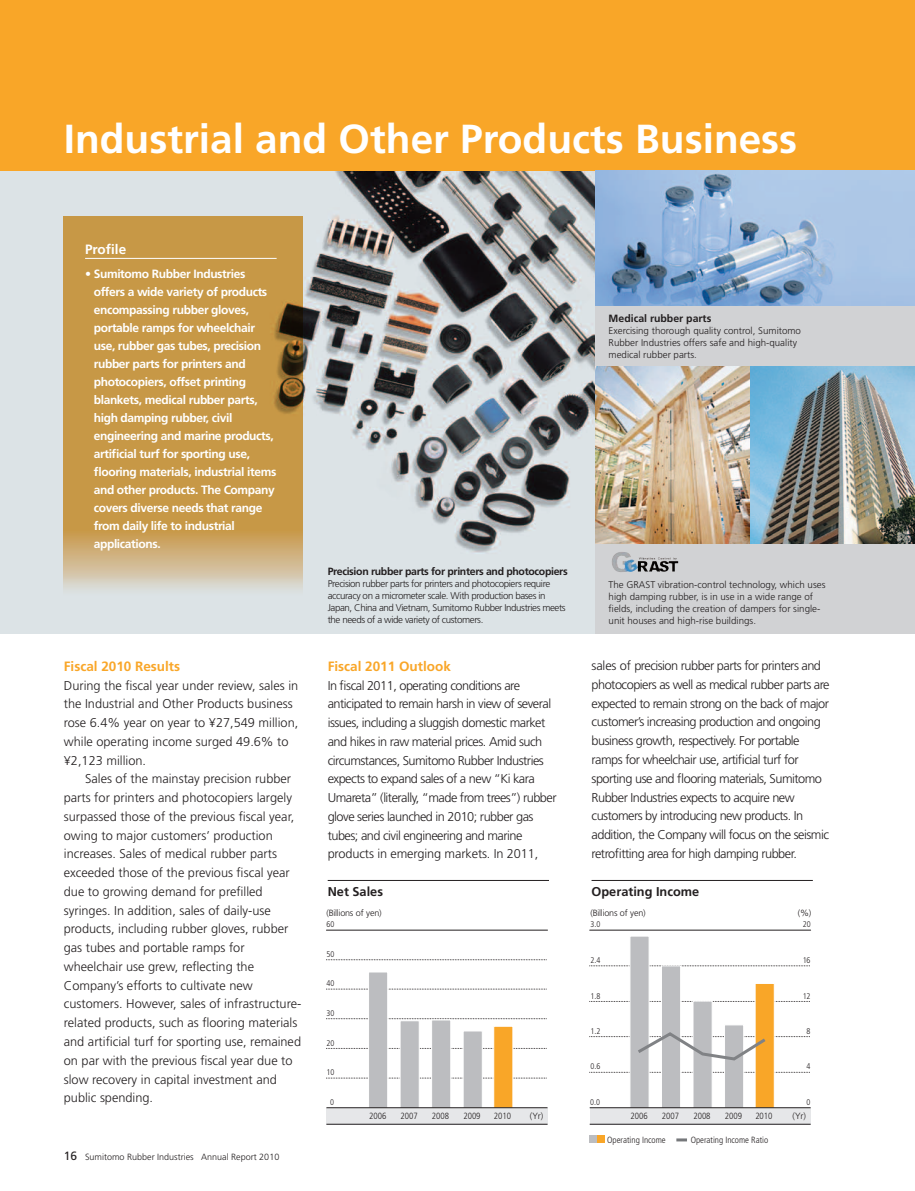
<style>
.page{position:relative;width:915px;height:1191px;background:#fff}
.page>*{position:absolute;margin:0;border:0;box-sizing:border-box;transform-origin:0 0}
.t1{font:700 40.5px "Frutiger";color:#fff}
.t2{font:700 13.5px "Frutiger";color:#f9a628}
.t3{font:700 13.5px "Frutiger";color:#fff}
.t4{font:300 12.75px/18.8px "Frutiger";letter-spacing:-.04em;color:#231f20}
.t5{font:300 12.75px/18.8px "Frutiger";color:#231f20}
.t6{font:700 12.75px "Frutiger";color:#231f20}
.t7{font:700 12px/18px "Frutiger";letter-spacing:-.03em;color:#fff}
.t8{font:700 10.5px "Frutiger";letter-spacing:-.03em;color:#231f20}
.t9{font:700 10.5px "Frutiger";color:#231f20}
.t10{font:300 9.75px/12px "Frutiger";color:#231f20}
.t11{font:300 9.75px/12px "Frutiger";letter-spacing:-.04em;color:#231f20}
.t12{font:300 condensed 9px "Frutiger";color:#231f20}
.t13{font:300 9px "Frutiger";color:#231f20}
.t14{font:300 9px "Frutiger";letter-spacing:-.025em;color:#231f20}
.t15{font:300 condensed 8.25px "Frutiger";color:#231f20}
.s1{font-weight:400;font-size:12px}
</style>
<div class="page">
<img style="left:0;top:170px;width:595px;height:464px">
<div style="left:0;top:0;width:914px;height:170px;background:#f9a628"></div>
<img style="left:595px;top:170px;width:319px;height:136px">
<img style="left:595px;top:366px;width:319px;height:178px">
<hr style="left:326px;top:930px;width:221px;height:1px;background:#231f20">
<svg style="left:326px;top:959px;width:221px;height:1px"></svg>
<svg style="left:326px;top:988px;width:221px;height:1px"></svg>
<svg style="left:326px;top:1048px;width:221px;height:1px"></svg>
<svg style="left:326px;top:1077px;width:221px;height:1px"></svg>
<svg style="left:326px;top:1018px;width:221px;height:1px"></svg>
<div style="left:326px;top:1107px;width:221px;height:17px;background:#e6e7e9"></div>
<div style="left:368px;top:971px;width:20px;height:137px;background:#bcbdc0;border:1px solid #fff"></div>
<div style="left:400px;top:1020px;width:19px;height:88px;background:#bcbdc0;border:1px solid #fff"></div>
<div style="left:431px;top:1019px;width:20px;height:89px;background:#bcbdc0;border:1px solid #fff"></div>
<div style="left:463px;top:1030px;width:19px;height:78px;background:#bcbdc0;border:1px solid #fff"></div>
<div style="left:493px;top:1026px;width:20px;height:82px;background:#f9a628;border:1px solid #fff"></div>
<hr style="left:326px;top:1107px;width:221px;height:1px;background:#231f20">
<hr style="left:326px;top:1124px;width:221px;height:1px;background:#231f20">
<hr style="left:589px;top:930px;width:221px;height:1px;background:#231f20">
<svg style="left:589px;top:965px;width:221px;height:1px"></svg>
<svg style="left:589px;top:1001px;width:221px;height:1px"></svg>
<svg style="left:589px;top:1072px;width:221px;height:1px"></svg>
<div style="left:589px;top:1107px;width:221px;height:17px;background:#e6e7e9"></div>
<div style="left:629px;top:936px;width:20px;height:172px;background:#bcbdc0;border:1px solid #fff"></div>
<div style="left:661px;top:965px;width:19px;height:143px;background:#bcbdc0;border:1px solid #fff"></div>
<div style="left:692px;top:1001px;width:20px;height:107px;background:#bcbdc0;border:1px solid #fff"></div>
<div style="left:724px;top:1024px;width:19px;height:84px;background:#bcbdc0;border:1px solid #fff"></div>
<div style="left:754px;top:983px;width:20px;height:125px;background:#f9a628;border:1px solid #fff"></div>
<svg style="left:589px;top:1030px;width:221px;height:32px"></svg>
<hr style="left:589px;top:1107px;width:221px;height:1px;background:#231f20">
<hr style="left:589px;top:1124px;width:221px;height:1px;background:#231f20">
<div style="left:597px;top:1135px;width:8px;height:7px;background:#f9a628"></div>
<div style="left:589px;top:1135px;width:8px;height:7px;background:#bcbdc0"></div>
<svg style="left:676px;top:1138px;width:10px;height:3px"></svg>
<svg style="left:64px;top:217px;width:238px;height:391px;background:#c69d57"></svg>
<div style="left:595px;top:306px;width:319px;height:60px;background:#d1d2d4"></div>
<div style="left:595px;top:544px;width:319px;height:90px;background:#d1d2d4"></div>
<img style="left:612px;top:552px;width:62px;height:20px">
<hr style="left:85px;top:258px;width:191px;height:1px;background:#fff">
<hr style="left:327px;top:880px;width:222px;height:1px;background:#231f20">
<hr style="left:591px;top:880px;width:221px;height:1px;background:#231f20">
<h1 class="t1" style="left:64px;top:116px;width:734px">Industrial and Other Products Business</h1>
<p class="t3" style="left:85px;top:241px;width:43px">Profile</p>
<p class="t7" style="left:94px;top:265px;width:184px;text-indent:-9px">• Sumitomo Rubber Industries offers a wide variety of products encompassing rubber gloves, portable ramps for wheelchair use, rubber gas tubes, precision rubber parts for printers and photocopiers, offset printing blankets, medical rubber parts, high damping rubber, civil engineering and marine products, artificial turf for sporting use, flooring materials, industrial items and other products. The Company covers diverse needs that range from daily life to industrial applications.</p>
<p class="t2" style="left:64px;top:658px;width:118px">Fiscal 2010 Results</p>
<p class="t5" style="left:64px;top:675px;width:236px">During the fiscal year under review, sales in the Industrial and Other Products business rose 6.4% year on year to ¥27,549 million, while operating income surged 49.6% to ¥2,123 million.</p>
<p class="t5" style="left:64px;top:769px;width:239px;text-indent:21px">Sales of the mainstay precision rubber parts for printers and photocopiers largely surpassed those of the previous fiscal year, owing to major customers’ production increases. Sales of medical rubber parts exceeded those of the previous fiscal year due to growing demand for prefilled syringes. In addition, sales of daily-use products, including rubber gloves, rubber gas tubes and portable ramps for wheelchair use grew, reflecting the Company’s efforts to cultivate new customers. However, sales of infrastructure&shy;related products, such as flooring materials and artificial turf for sporting use, remained on par with the previous fiscal year due to slow recovery in capital investment and public spending.</p>
<p class="t13" style="left:64px;top:1152px;width:217px"><span class="s1">16</span> Sumitomo Rubber Industries Annual Report 2010</p>
<p class="t9" style="left:608px;top:312px;width:104px">Medical rubber parts</p>
<p class="t10" style="left:608px;top:324px;width:194px">Exercising thorough quality control, Sumitomo<br>Rubber Industries offers safe and high-quality medical rubber parts.</p>
<p class="t8" style="left:327px;top:565px;width:241px">Precision rubber parts for printers and photocopiers</p>
<p class="t11" style="left:327px;top:577px;width:239px">Precision rubber parts for printers and photocopiers require accuracy on a micrometer scale. With production bases in Japan, China and Vietnam, Sumitomo Rubber Industries meets the needs of a wide variety of customers.</p>
<p class="t10" style="left:608px;top:578px;width:218px">The GRAST vibration-control technology, which uses high damping rubber, is in use in a wide range of fields, including the creation of dampers for single&shy;unit houses and high-rise buildings.</p>
<p class="t2" style="left:327px;top:658px;width:125px">Fiscal 2011 Outlook</p>
<p class="t4" style="left:327px;top:675px;width:230px">In fiscal 2011, operating conditions are anticipated to remain harsh in view of several issues, including a sluggish domestic market and hikes in raw material prices. Amid such circumstances, Sumitomo Rubber Industries expects to expand sales of a new “Ki kara Umareta” (literally, “made from trees”) rubber glove series launched in 2010; rubber gas tubes; and civil engineering and marine products in emerging markets. In 2011,</p>
<p class="t4" style="left:591px;top:656px;width:239px">sales of precision rubber parts for printers and photocopiers as well as medical rubber parts are expected to remain strong on the back of major customer’s increasing production and ongoing business growth, respectively. For portable ramps for wheelchair use, artificial turf for sporting use and flooring materials, Sumitomo Rubber Industries expects to acquire new customers by introducing new products. In addition, the Company will focus on the seismic retrofitting area for high damping rubber.</p>
<p class="t6" style="left:327px;top:883px;width:57px">Net Sales</p>
<p class="t6" style="left:591px;top:883px;width:109px">Operating Income</p>
<p class="t14" style="left:326px;top:907px;width:57px">(Billions of yen)</p>
<p class="t15" style="left:326px;top:919px;width:9px">60</p>
<p class="t15" style="left:326px;top:949px;width:9px">50</p>
<p class="t15" style="left:326px;top:978px;width:9px">40</p>
<p class="t15" style="left:326px;top:1008px;width:9px">30</p>
<p class="t15" style="left:326px;top:1038px;width:9px">20</p>
<p class="t15" style="left:326px;top:1067px;width:9px">10</p>
<p class="t15" style="left:330px;top:1097px;width:5px">0</p>
<p class="t12" style="left:369px;top:1111px;width:19px">2006</p>
<p class="t12" style="left:400px;top:1111px;width:19px">2007</p>
<p class="t12" style="left:432px;top:1111px;width:19px">2008</p>
<p class="t12" style="left:463px;top:1111px;width:19px">2009</p>
<p class="t12" style="left:494px;top:1111px;width:19px">2010</p>
<p class="t14" style="left:590px;top:907px;width:57px">(Billions of yen)</p>
<p class="t13" style="left:797px;top:907px;width:15px">(%)</p>
<p class="t15" style="left:590px;top:919px;width:11px">3.0</p>
<p class="t15" style="left:590px;top:955px;width:11px">2.4</p>
<p class="t15" style="left:590px;top:991px;width:11px">1.8</p>
<p class="t15" style="left:590px;top:1026px;width:11px">1.2</p>
<p class="t15" style="left:590px;top:1062px;width:11px">0.6</p>
<p class="t15" style="left:802px;top:919px;width:9px">20</p>
<p class="t15" style="left:802px;top:955px;width:9px">16</p>
<p class="t15" style="left:802px;top:991px;width:9px">12</p>
<p class="t15" style="left:806px;top:1026px;width:5px">8</p>
<p class="t15" style="left:806px;top:1062px;width:5px">4</p>
<p class="t15" style="left:590px;top:1097px;width:11px">0.0</p>
<p class="t15" style="left:806px;top:1097px;width:5px">0</p>
<p class="t13" style="left:529px;top:1111px;width:15px">(Yr)</p>
<p class="t12" style="left:630px;top:1111px;width:19px">2006</p>
<p class="t12" style="left:661px;top:1111px;width:19px">2007</p>
<p class="t12" style="left:693px;top:1111px;width:19px">2008</p>
<p class="t12" style="left:724px;top:1111px;width:19px">2009</p>
<p class="t12" style="left:755px;top:1111px;width:19px">2010</p>
<p class="t13" style="left:792px;top:1111px;width:15px">(Yr)</p>
<p class="t12" style="left:607px;top:1134px;width:60px">Operating Income</p>
<p class="t12" style="left:690px;top:1134px;width:79px">Operating Income Ratio</p>
</div>
